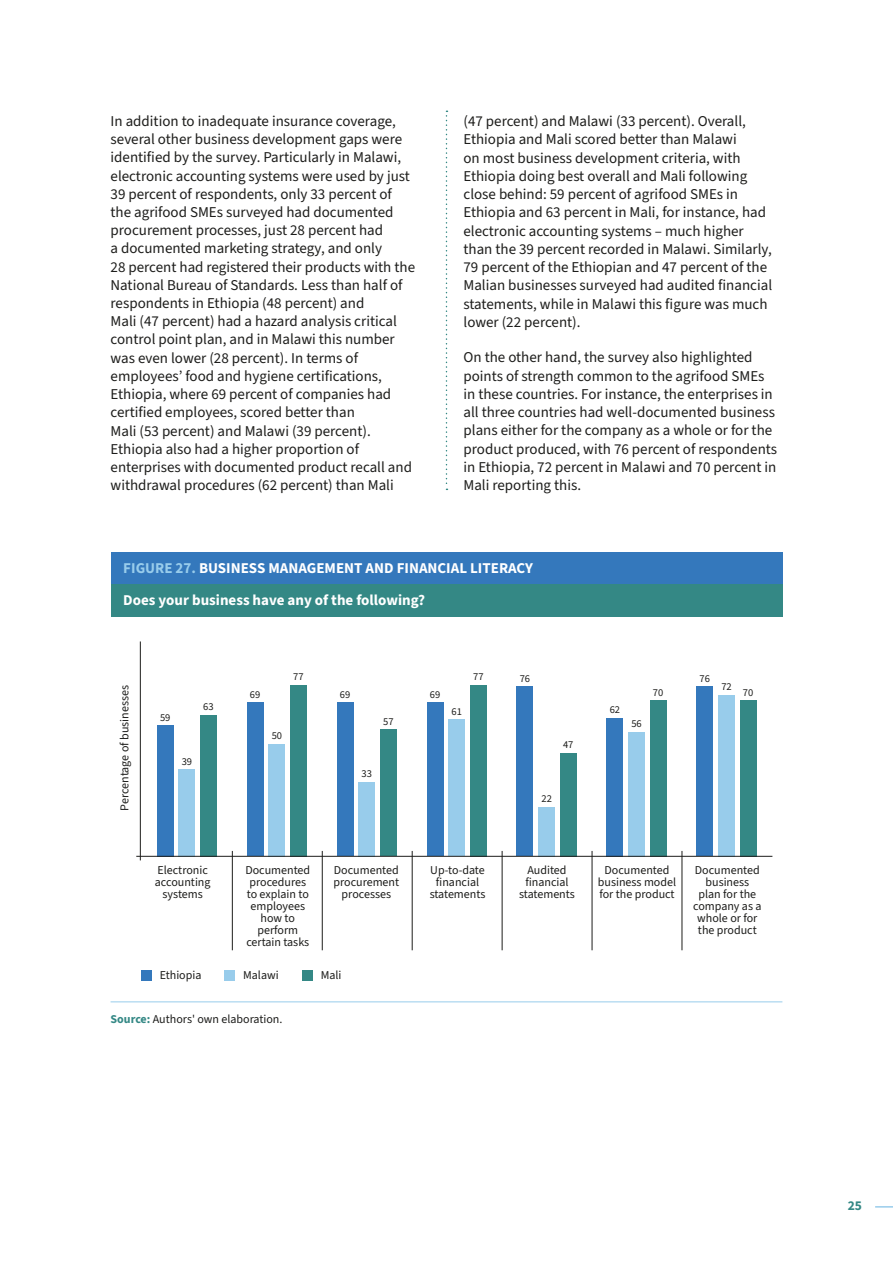
<style>
.page{position:relative;width:893px;height:1263px;background:#fff}
.page>*{position:absolute;margin:0;border:0;box-sizing:border-box;transform-origin:0 0}
.t1{font:15px/18.1px "Source Sans 3";color:#1d1d1b}
.t2{font:700 15px/32.4px "Source Sans 3";color:#fff}
.t3{font:700 13.5px "Source Sans 3";color:#348885}
.t4{font:12px/12px "Source Sans 3";color:#1d1d1b;text-align:center}
.t5{font:10.5px "Source Sans 3";color:#1d1d1b}
.s1{color:#98cceb}
.s2{font-weight:700;color:#348885}
</style>
<div class="page">
<svg style="left:875px;top:1206px;width:18px;height:1px"></svg>
<div style="left:111px;top:552px;width:671px;height:32px;background:#3478bc"></div>
<div style="left:111px;top:584px;width:671px;height:33px;background:#348885"></div>
<hr style="left:111px;top:1001px;width:671px;height:1px;background:#98cceb">
<div style="left:200px;top:714px;width:17px;height:142px;background:#348885"></div>
<div style="left:179px;top:769px;width:16px;height:87px;background:#98cceb"></div>
<div style="left:157px;top:725px;width:17px;height:131px;background:#3478bc"></div>
<div style="left:290px;top:685px;width:17px;height:171px;background:#348885"></div>
<div style="left:269px;top:744px;width:16px;height:112px;background:#98cceb"></div>
<div style="left:247px;top:702px;width:16px;height:154px;background:#3478bc"></div>
<div style="left:380px;top:729px;width:17px;height:127px;background:#348885"></div>
<div style="left:359px;top:781px;width:16px;height:75px;background:#98cceb"></div>
<div style="left:337px;top:702px;width:16px;height:154px;background:#3478bc"></div>
<div style="left:470px;top:685px;width:17px;height:171px;background:#348885"></div>
<div style="left:448px;top:719px;width:17px;height:137px;background:#98cceb"></div>
<div style="left:427px;top:702px;width:16px;height:154px;background:#3478bc"></div>
<div style="left:560px;top:753px;width:17px;height:103px;background:#348885"></div>
<div style="left:538px;top:807px;width:17px;height:49px;background:#98cceb"></div>
<div style="left:517px;top:686px;width:16px;height:170px;background:#3478bc"></div>
<div style="left:650px;top:700px;width:16px;height:156px;background:#348885"></div>
<div style="left:628px;top:732px;width:17px;height:124px;background:#98cceb"></div>
<div style="left:607px;top:718px;width:16px;height:138px;background:#3478bc"></div>
<div style="left:740px;top:700px;width:16px;height:156px;background:#348885"></div>
<div style="left:718px;top:695px;width:17px;height:161px;background:#98cceb"></div>
<div style="left:696px;top:686px;width:17px;height:170px;background:#3478bc"></div>
<hr style="left:136px;top:856px;width:636px;height:1px;background:#1d1d1b">
<hr style="left:232px;top:851px;width:1px;height:99px;background:#1d1d1b">
<hr style="left:322px;top:851px;width:1px;height:99px;background:#1d1d1b">
<hr style="left:412px;top:851px;width:1px;height:99px;background:#1d1d1b">
<hr style="left:502px;top:851px;width:1px;height:99px;background:#1d1d1b">
<hr style="left:592px;top:851px;width:1px;height:99px;background:#1d1d1b">
<hr style="left:682px;top:851px;width:1px;height:99px;background:#1d1d1b">
<div style="left:141px;top:970px;width:11px;height:10px;background:#3478bc"></div>
<div style="left:225px;top:970px;width:10px;height:10px;background:#98cceb"></div>
<div style="left:302px;top:970px;width:11px;height:10px;background:#348885"></div>
<hr style="left:140px;top:641px;width:1px;height:219px;background:#1d1d1b">
<svg style="left:446px;top:111px;width:1px;height:379px"></svg>
<p class="t1" style="left:111px;top:112px;width:306px">In addition to inadequate insurance coverage, several other business development gaps were identified by the survey. Particularly in Malawi, electronic accounting systems were used by just 39 percent of respondents, only 33 percent of the agrifood SMEs surveyed had documented procurement processes, just 28 percent had<br>a documented marketing strategy, and only<br>28 percent had registered their products with the National Bureau of Standards. Less than half of respondents in Ethiopia (48 percent) and<br>Mali (47 percent) had a hazard analysis critical control point plan, and in Malawi this number was even lower (28 percent). In terms of employees’ food and hygiene certifications, Ethiopia, where 69 percent of companies had certified employees, scored better than<br>Mali (53 percent) and Malawi (39 percent).<br>Ethiopia also had a higher proportion of enterprises with documented product recall and withdrawal procedures (62 percent) than Mali</p>
<p class="t1" style="left:463px;top:112px;width:310px">(47 percent) and Malawi (33 percent). Overall, Ethiopia and Mali scored better than Malawi<br>on most business development criteria, with Ethiopia doing best overall and Mali following close behind: 59 percent of agrifood SMEs in Ethiopia and 63 percent in Mali, for instance, had electronic accounting systems – much higher than the 39 percent recorded in Malawi. Similarly, 79 percent of the Ethiopian and 47 percent of the Malian businesses surveyed had audited financial statements, while in Malawi this figure was much lower (22 percent).</p>
<p class="t1" style="left:463px;top:348px;width:315px">On the other hand, the survey also highlighted points of strength common to the agrifood SMEs in these countries. For instance, the enterprises in all three countries had well-documented business plans either for the company as a whole or for the product produced, with 76 percent of respondents in Ethiopia, 72 percent in Malawi and 70 percent in Mali reporting this.</p>
<p class="t2" style="left:123px;top:552px;width:411px"><span class="s1">FIGURE 27.</span> BUSINESS MANAGEMENT AND FINANCIAL LITERACY<br>Does your business have any of the following?</p>
<p class="t4" style="left:118px;top:811px;width:127px;rotate:-90deg">Percentage of businesses</p>
<p class="t5" style="left:160px;top:711px;width:12px">59</p>
<p class="t5" style="left:203px;top:700px;width:12px">63</p>
<p class="t5" style="left:182px;top:755px;width:12px">39</p>
<p class="t5" style="left:250px;top:688px;width:12px">69</p>
<p class="t5" style="left:293px;top:670px;width:12px">77</p>
<p class="t5" style="left:272px;top:729px;width:12px">50</p>
<p class="t5" style="left:340px;top:688px;width:12px">69</p>
<p class="t5" style="left:383px;top:715px;width:12px">57</p>
<p class="t5" style="left:362px;top:767px;width:12px">33</p>
<p class="t4" style="left:155px;top:864px;width:57px">Electronic accounting systems</p>
<p class="t4" style="left:245px;top:864px;width:66px">Documented procedures to explain to employees how to perform certain tasks</p>
<p class="t4" style="left:333px;top:864px;width:67px">Documented procurement processes</p>
<p class="t4" style="left:160px;top:969px;width:43px">Ethiopia</p>
<p class="t4" style="left:243px;top:969px;width:37px">Malawi</p>
<p class="t4" style="left:321px;top:969px;width:22px">Mali</p>
<p class="t4" style="left:111px;top:1013px;width:173px"><span class="s2">Source:</span> Authors' own elaboration.</p>
<p class="t5" style="left:430px;top:688px;width:12px">69</p>
<p class="t5" style="left:452px;top:705px;width:12px">61</p>
<p class="t5" style="left:473px;top:670px;width:12px">77</p>
<p class="t4" style="left:430px;top:864px;width:57px">Up-to-date financial statements</p>
<p class="t5" style="left:520px;top:672px;width:12px">76</p>
<p class="t5" style="left:563px;top:738px;width:12px">47</p>
<p class="t5" style="left:541px;top:792px;width:12px">22</p>
<p class="t5" style="left:610px;top:703px;width:12px">62</p>
<p class="t5" style="left:631px;top:717px;width:12px">56</p>
<p class="t5" style="left:653px;top:685px;width:12px">70</p>
<p class="t5" style="left:700px;top:672px;width:12px">76</p>
<p class="t5" style="left:721px;top:680px;width:12px">72</p>
<p class="t5" style="left:743px;top:685px;width:12px">70</p>
<p class="t4" style="left:519px;top:864px;width:57px">Audited financial statements</p>
<p class="t4" style="left:598px;top:864px;width:80px">Documented business model for the product</p>
<p class="t4" style="left:693px;top:864px;width:70px">Documented business plan for the company as a whole or for the product</p>
<p class="t3" style="left:848px;top:1197px;width:16px">25</p>
</div>
